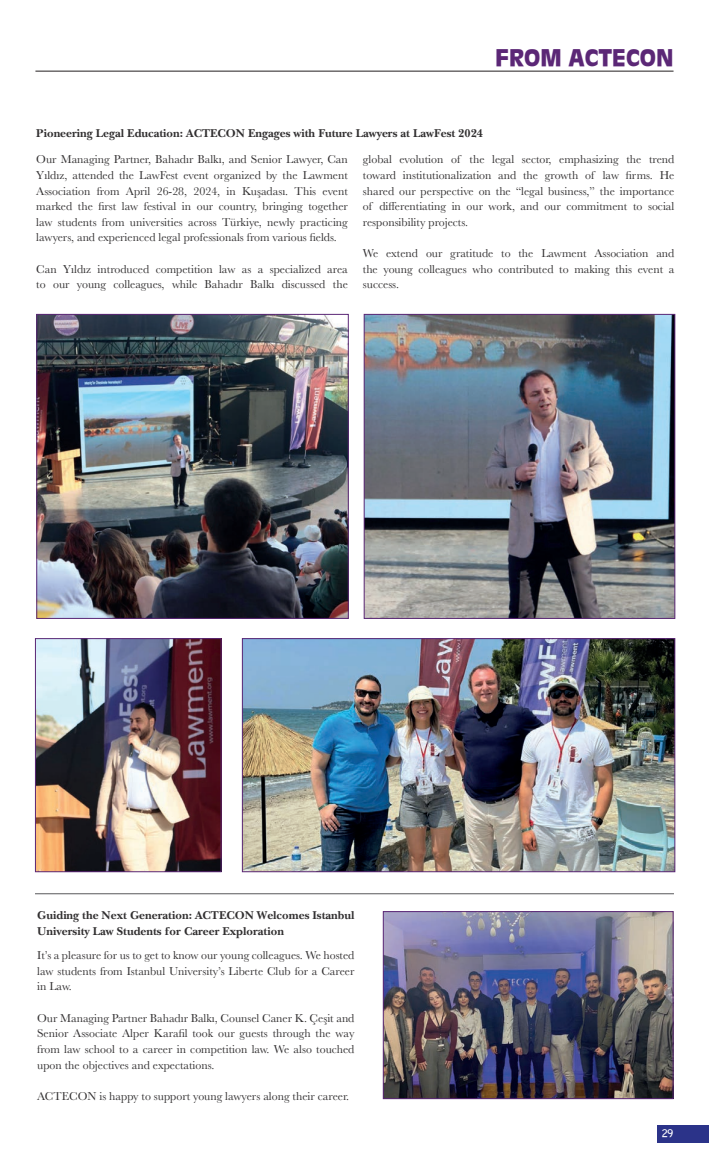
<style>
.page{position:relative;width:709px;height:1170px;background:#fff}
.page>*{position:absolute;margin:0;border:0;box-sizing:border-box;transform-origin:0 0}
.t1{font:900 22.5px "Antique Olive";color:#5b2776}
.t2{font:11.88px/15.6px "Baskerville";color:#312f30;text-align:justify}
.t3{font:700 11.88px/15.6px "Baskerville";color:#312f30}
.t4{font:700 10.62px "Bell Gothic";color:#fff}
</style>
<div class="page">
<div style="left:657px;top:1124px;width:52px;height:18px;background:#2b3389"></div>
<hr style="left:35px;top:71px;width:638px;height:1px;background:#231f20">
<img style="left:38px;top:316px;width:309px;height:300px">
<div style="left:36px;top:314px;width:313px;height:304px;border:1px solid #5b2776"></div>
<img style="left:244px;top:640px;width:429px;height:230px">
<div style="left:242px;top:638px;width:433px;height:234px;border:1px solid #5b2776"></div>
<img style="left:366px;top:316px;width:307px;height:300px">
<div style="left:364px;top:314px;width:311px;height:304px;border:1px solid #5b2776"></div>
<img style="left:37px;top:640px;width:182px;height:230px">
<div style="left:35px;top:638px;width:186px;height:234px;border:1px solid #5b2776"></div>
<hr style="left:35px;top:893px;width:639px;height:1px;background:#57585a">
<img style="left:385px;top:913px;width:286px;height:183px">
<div style="left:383px;top:911px;width:290px;height:187px;border:1px solid #5b2776"></div>
<h1 class="t1" style="left:495px;top:44px;width:180px">FROM ACTECON</h1>
<p class="t3" style="left:36px;top:126px;width:448px">Pioneering Legal Education: ACTECON Engages with Future Lawyers at LawFest 2024</p>
<p class="t2" style="left:36px;top:152px;width:313px">Our Managing Partner, Bahadır Balkı, and Senior Lawyer, Can Yıldız, attended the LawFest event organized by the Lawment Association from April 26-28, 2024, in Kuşadası. This event marked the first law festival in our country, bringing together law students from universities across Türkiye, newly practicing lawyers, and experienced legal professionals from various fields.</p>
<p class="t2" style="left:36px;top:261px;width:313px">Can Yıldız introduced competition law as a specialized area to our young colleagues, while Bahadır Balkı discussed the</p>
<p class="t2" style="left:363px;top:152px;width:313px">global evolution of the legal sector, emphasizing the trend toward institutionalization and the growth of law firms. He shared our perspective on the “legal business,” the importance of differentiating in our work, and our commitment to social responsibility projects.</p>
<p class="t2" style="left:363px;top:245px;width:313px">We extend our gratitude to the Lawment Association and the young colleagues who contributed to making this event a success.</p>
<p class="t3" style="left:37px;top:907px;width:319px">Guiding the Next Generation: ACTECON Welcomes Istanbul<br>University Law Students for Career Exploration</p>
<p class="t2" style="left:37px;top:947px;width:319px">It’s a pleasure for us to get to know our young colleagues. We hosted law students from Istanbul University’s Liberte Club for a Career in Law.</p>
<p class="t2" style="left:37px;top:1010px;width:319px">Our Managing Partner Bahadır Balkı, Counsel Caner K. Çeşit and Senior Associate Alper Karafil took our guests through the way from law school to a career in competition law. We also touched upon the objectives and expectations.</p>
<p class="t2" style="left:37px;top:1088px;width:313px">ACTECON is happy to support young lawyers along their career.</p>
<p class="t4" style="left:661px;top:1126px;width:13px">29</p>
</div>
